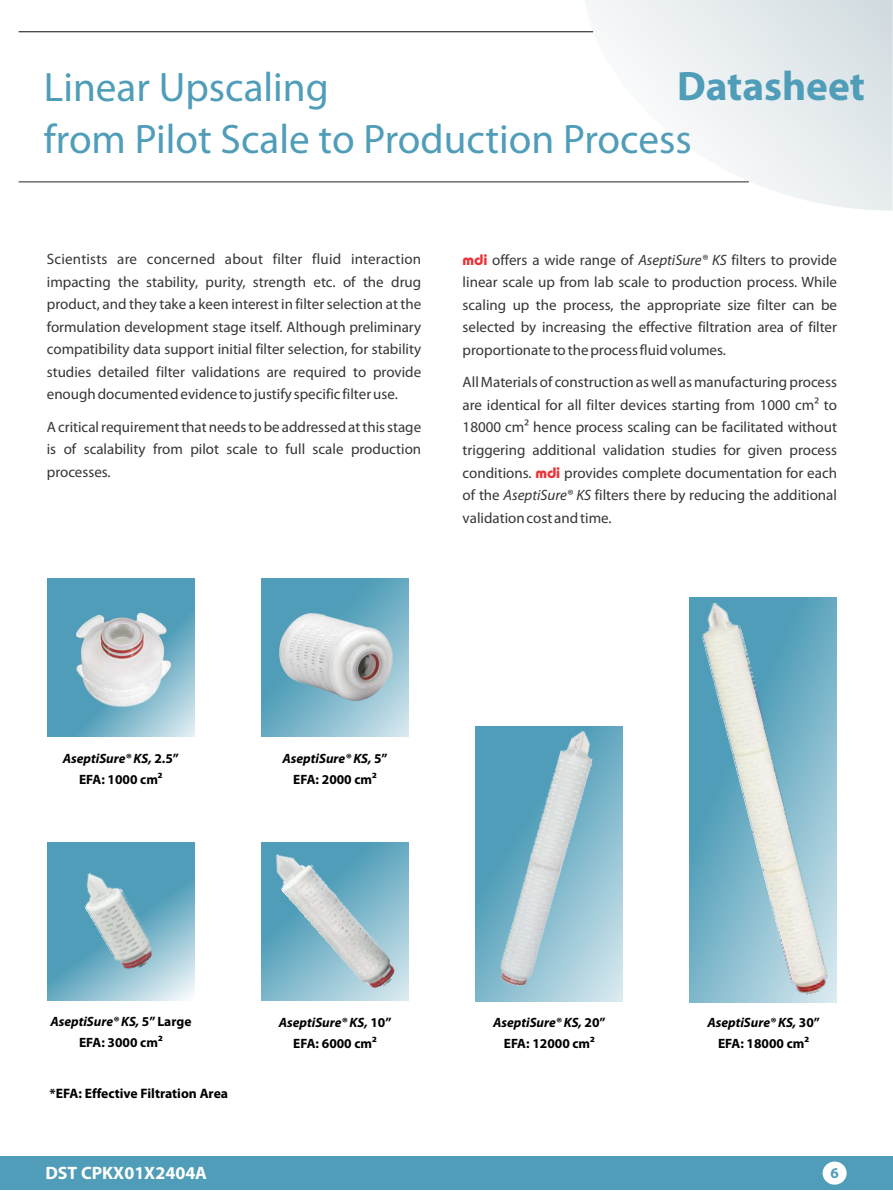
<style>
.page{position:relative;width:893px;height:1191px;background:#fff}
.page>*{position:absolute;margin:0;border:0;box-sizing:border-box;transform-origin:0 0}
.t1{font:41.25px/52.5px "Myriad Pro";color:#4f9db8}
.t2{font:700 41.25px "Myriad Pro";color:#4f9db8}
.t3{font:700 18px "Myriad Pro";color:#fff}
.t4{font:15px/22.5px "Myriad Pro";color:#373435;text-align:justify}
.t5{font:700 15px "Myriad Pro";color:#4f9db8}
.t6{font:700 13.65px "Myriad Pro";color:#000}
.t7{font:700 13.5px/20.9px "Myriad Pro";color:#000;text-align:center}
.t8{font:italic 700 13.5px/20.9px "Myriad Pro";color:#000;text-align:center}
.s1{font-family:"Dyname Black SSK";color:#ed3237}
.s2{font-style:italic}
.s3{font-style:normal}
</style>
<div class="page">
<hr style="left:19px;top:181px;width:730px;height:1px;background:#373435">
<hr style="left:19px;top:31px;width:574px;height:1px;background:#373435">
<svg style="left:584px;top:0;width:309px;height:210px"></svg>
<div style="left:0;top:1156px;width:892px;height:33px;background:#4f9db8"></div>
<div style="left:823px;top:1161px;width:24px;height:23px;background:#fff;border-radius:50%"></div>
<svg style="left:47px;top:842px;width:147px;height:158px;background:#72b0c6"></svg>
<img style="left:72px;top:864px;width:87px;height:111px">
<svg style="left:261px;top:578px;width:148px;height:158px;background:#72b0c5"></svg>
<img style="left:280px;top:614px;width:112px;height:86px">
<svg style="left:47px;top:578px;width:147px;height:158px;background:#65a9c0"></svg>
<img style="left:76px;top:613px;width:95px;height:94px">
<svg style="left:261px;top:842px;width:148px;height:158px;background:#99c6d5"></svg>
<img style="left:263px;top:842px;width:139px;height:151px">
<img style="left:475px;top:726px;width:148px;height:276px">
<svg style="left:690px;top:597px;width:147px;height:405px;background:#7cb6ca"></svg>
<img style="left:695px;top:599px;width:139px;height:397px">
<h1 class="t2" style="left:677px;top:69px;width:189px">Datasheet</h1>
<h1 class="t1" style="left:44px;top:64px;width:649px">Linear Upscaling<br>from Pilot Scale to Production Process</h1>
<p class="t4" style="left:47px;top:249px;width:376px">Scientists are concerned about filter fluid interaction impacting the stability, purity, strength etc. of the drug product, and they take a keen interest in filter selection at the formulation development stage itself. Although preliminary compatibility data support initial filter selection, for stability studies detailed filter validations are required to provide enough documented evidence to justify specific filter use.</p>
<p class="t4" style="left:47px;top:417px;width:376px">A critical requirement that needs to be addressed at this stage is of scalability from pilot scale to full scale production processes.</p>
<p class="t4" style="left:463px;top:249px;width:376px"><span class="s1">mdi</span> offers a wide range of <span class="s2">AseptiSure® KS</span> filters to provide linear scale up from lab scale to production process. While scaling up the process, the appropriate size filter can be selected by increasing the effective filtration area of filter proportionate to the process fluid volumes.</p>
<p class="t4" style="left:463px;top:372px;width:376px">All Materials of construction as well as manufacturing process are identical for all filter devices starting from 1000 cm² to 18000 cm² hence process scaling can be facilitated without triggering additional validation studies for given process conditions. <span class="s1">mdi</span> provides complete documentation for each of the <span class="s2">AseptiSure® KS</span> filters there by reducing the additional validation cost and time.</p>
<p class="t7" style="left:63px;top:749px;width:118px"><span class="s2">AseptiSure® KS,</span> 2.5”<br>EFA: 1000 cm²</p>
<p class="t8" style="left:283px;top:749px;width:107px">AseptiSure® KS, <span class="s3">5”<br>EFA: 2000 cm²</span></p>
<p class="t7" style="left:50px;top:1012px;width:143px"><span class="s2">AseptiSure® KS,</span> 5” Large<br>EFA: 3000 cm²</p>
<p class="t8" style="left:279px;top:1012px;width:114px">AseptiSure® KS, <span class="s3">10”<br>EFA: 6000 cm²</span></p>
<p class="t7" style="left:493px;top:1012px;width:114px"><span class="s2">AseptiSure® KS,</span> 20”<br>EFA: 12000 cm²</p>
<p class="t7" style="left:707px;top:1012px;width:114px"><span class="s2">AseptiSure® KS,</span> 30”<br>EFA: 18000 cm²</p>
<p class="t6" style="left:50px;top:1087px;width:180px">*EFA: Effective Filtration Area</p>
<p class="t3" style="left:45px;top:1165px;width:163px">DST CPKX01X2404A</p>
<p class="t5" style="left:830px;top:1166px;width:10px">6</p>
</div>
